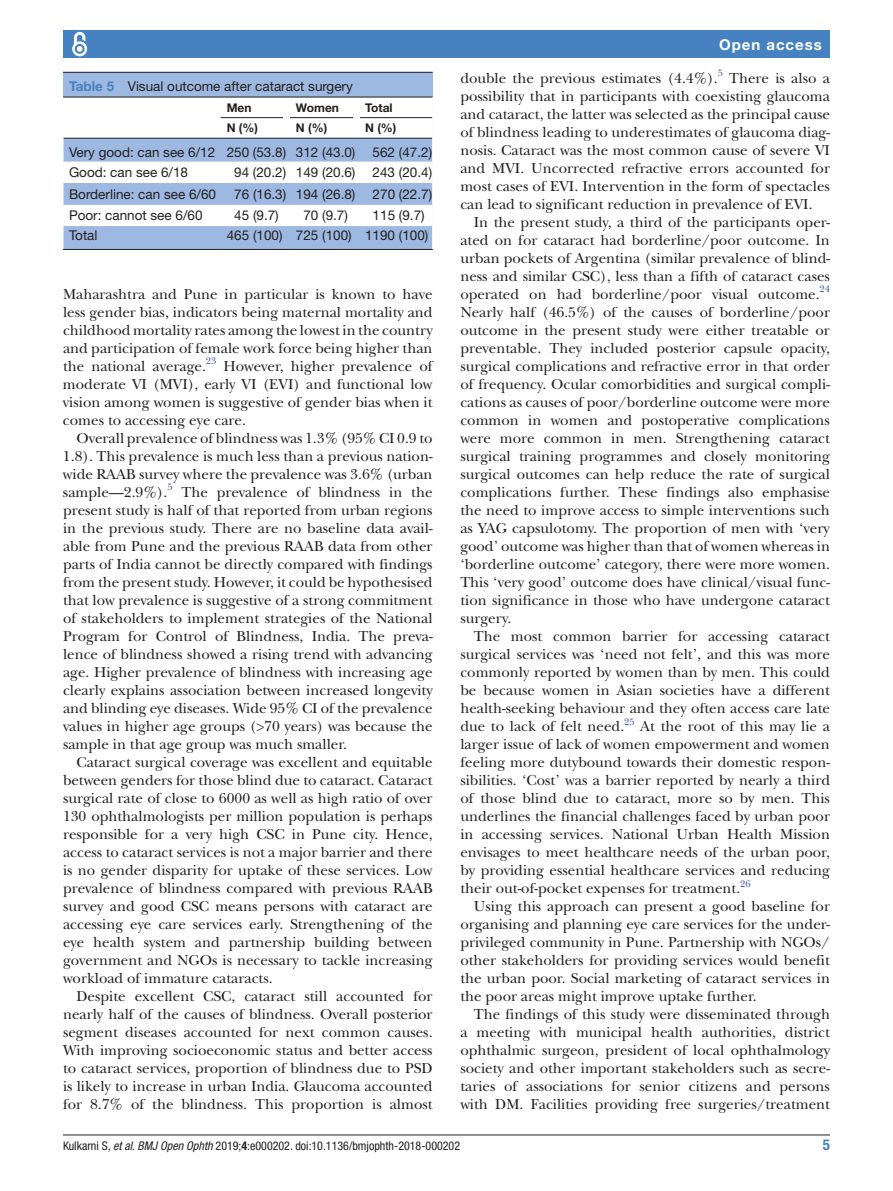
<style>
.page{position:relative;width:893px;height:1191px;background:#fff}
.page>*{position:absolute;margin:0;border:0;box-sizing:border-box;transform-origin:0 0}
.t1{font:15px/18px "New Baskerville";color:#231f20;text-align:justify}
.t2{font:700 15px "Helvetica Neue LT Std";letter-spacing:.065em;color:#fff}
.t3{font:700 condensed 15px "Helvetica Neue LT Std";color:#4681c2}
.t4{font:13.5px "Helvetica Neue LT Std";color:#231f20}
.t5{font:condensed 12px "Helvetica Neue LT Std";color:#231f20}
.t6{font:700 12px "Helvetica Neue LT Std";color:#231f20}
.t7{font:9.9px "New Baskerville";color:#3853a3}
.s1{font-weight:700;color:#4681c2}
.s2{font-style:italic}
.s3{font-weight:700}
</style>
<div class="page">
<hr style="left:63px;top:1134px;width:767px;height:1px;background:#231f20">
<div style="left:63px;top:31px;width:767px;height:27px;background:#4681c2"></div>
<svg style="left:72px;top:31px;width:16px;height:26px"></svg>
<div style="left:63px;top:73px;width:370px;height:177px;background:#9db9e1"></div>
<hr style="left:63px;top:72px;width:370px;height:1px;background:#231f20">
<hr style="left:63px;top:249px;width:158px;height:1px;background:#231f20">
<hr style="left:221px;top:249px;width:69px;height:1px;background:#231f20">
<hr style="left:290px;top:249px;width:69px;height:1px;background:#231f20">
<hr style="left:359px;top:249px;width:74px;height:1px;background:#231f20">
<svg style="left:63px;top:97px;width:370px;height:152px"></svg>
<p class="t4" style="left:69px;top:78px;width:285px"><span class="s1">Table 5</span> Visual outcome after cataract surgery</p>
<p class="t6" style="left:227px;top:100px;width:26px">Men</p>
<p class="t6" style="left:296px;top:100px;width:45px">Women</p>
<p class="t6" style="left:365px;top:100px;width:29px">Total</p>
<p class="t6" style="left:227px;top:120px;width:33px">N (%)</p>
<p class="t6" style="left:296px;top:120px;width:33px">N (%)</p>
<p class="t6" style="left:365px;top:120px;width:33px">N (%)</p>
<p class="t4" style="left:69px;top:144px;width:288px">Very good: can see 6/12 250 (53.8) 312 (43.0)</p>
<p class="t4" style="left:373px;top:144px;width:61px">562 (47.2)</p>
<p class="t4" style="left:69px;top:164px;width:121px">Good: can see 6/18</p>
<p class="t4" style="left:234px;top:164px;width:123px">94 (20.2) 149 (20.6)</p>
<p class="t4" style="left:373px;top:164px;width:61px">243 (20.4)</p>
<p class="t4" style="left:69px;top:186px;width:149px">Borderline: can see 6/60</p>
<p class="t4" style="left:234px;top:186px;width:123px">76 (16.3) 194 (26.8)</p>
<p class="t4" style="left:373px;top:186px;width:61px">270 (22.7)</p>
<p class="t4" style="left:69px;top:207px;width:135px">Poor: cannot see 6/60</p>
<p class="t4" style="left:234px;top:207px;width:46px">45 (9.7)</p>
<p class="t4" style="left:303px;top:207px;width:46px">70 (9.7)</p>
<p class="t4" style="left:373px;top:207px;width:54px">115 (9.7)</p>
<p class="t4" style="left:69px;top:228px;width:30px">Total</p>
<p class="t4" style="left:227px;top:228px;width:203px">465 (100) 725 (100) 1190 (100)</p>
<p class="t1" style="left:63px;top:285px;width:371px">Maharashtra and Pune in particular is known to have less gender bias, indicators being maternal mortality and childhood mortality rates among the lowest in the country and participation of female work force being higher than the national average.</p>
<p class="t7" style="left:206px;top:355px;width:12px">23</p>
<p class="t1" style="left:63px;top:357px;width:371px;text-indent:160px">However, higher prevalence of moderate VI (MVI), early VI (EVI) and functional low vision among women is suggestive of gender bias when it comes to accessing eye care.</p>
<p class="t1" style="left:63px;top:429px;width:371px;text-indent:14px">Overall prevalence of blindness was 1.3% (95% CI 0.9 to 1.8). This prevalence is much less than a previous nation&shy;wide RAAB survey where the prevalence was 3.6% (urban sample—2.9%).</p>
<p class="t7" style="left:167px;top:481px;width:7px">5</p>
<p class="t1" style="left:63px;top:483px;width:371px;text-indent:118px">The prevalence of blindness in the present study is half of that reported from urban regions in the previous study. There are no baseline data avail&shy;able from Pune and the previous RAAB data from other parts of India cannot be directly compared with findings from the present study. However, it could be hypothesised that low prevalence is suggestive of a strong commitment of stakeholders to implement strategies of the National Program for Control of Blindness, India. The preva&shy;lence of blindness showed a rising trend with advancing age. Higher prevalence of blindness with increasing age clearly explains association between increased longevity and blinding eye diseases. Wide 95% CI of the prevalence values in higher age groups (&gt;70 years) was because the sample in that age group was much smaller.</p>
<p class="t1" style="left:63px;top:753px;width:371px;text-indent:14px">Cataract surgical coverage was excellent and equitable between genders for those blind due to cataract. Cataract surgical rate of close to 6000 as well as high ratio of over 130 ophthalmologists per million population is perhaps responsible for a very high CSC in Pune city. Hence, access to cataract services is not a major barrier and there is no gender disparity for uptake of these services. Low prevalence of blindness compared with previous RAAB survey and good CSC means persons with cataract are accessing eye care services early. Strengthening of the eye health system and partnership building between government and NGOs is necessary to tackle increasing workload of immature cataracts.</p>
<p class="t1" style="left:63px;top:987px;width:371px;text-indent:14px">Despite excellent CSC, cataract still accounted for nearly half of the causes of blindness. Overall posterior segment diseases accounted for next common causes.<br>With improving socioeconomic status and better access to cataract services, proportion of blindness due to PSD is likely to increase in urban India. Glaucoma accounted for 8.7% of the blindness. This proportion is almost</p>
<p class="t2" style="left:719px;top:35px;width:104px">Open access</p>
<p class="t1" style="left:460px;top:69px;width:371px">double the previous estimates (4.4%).<sup>5</sup> There is also a possibility that in participants with coexisting glaucoma and cataract, the latter was selected as the principal cause of blindness leading to underestimates of glaucoma diag&shy;nosis. Cataract was the most common cause of severe VI and MVI. Uncorrected refractive errors accounted for most cases of EVI. Intervention in the form of spectacles can lead to significant reduction in prevalence of EVI.</p>
<p class="t1" style="left:460px;top:213px;width:371px;text-indent:14px">In the present study, a third of the participants oper&shy;ated on for cataract had borderline/poor outcome. In urban pockets of Argentina (similar prevalence of blind&shy;ness and similar CSC), less than a fifth of cataract cases operated on had borderline/poor visual outcome.</p>
<p class="t7" style="left:820px;top:283px;width:12px">24</p>
<p class="t1" style="left:460px;top:303px;width:371px">Nearly half (46.5%) of the causes of borderline/poor outcome in the present study were either treatable or preventable. They included posterior capsule opacity, surgical complications and refractive error in that order of frequency. Ocular comorbidities and surgical compli&shy;cations as causes of poor/borderline outcome were more common in women and postoperative complications were more common in men. Strengthening cataract surgical training programmes and closely monitoring surgical outcomes can help reduce the rate of surgical complications further. These findings also emphasise the need to improve access to simple interventions such as YAG capsulotomy. The proportion of men with ‘very good’ outcome was higher than that of women whereas in ‘borderline outcome’ category, there were more women.<br>This ‘very good’ outcome does have clinical/visual func&shy;tion significance in those who have undergone cataract surgery.</p>
<p class="t1" style="left:460px;top:627px;width:371px;text-indent:14px">The most common barrier for accessing cataract surgical services was ‘need not felt’, and this was more commonly reported by women than by men. This could be because women in Asian societies have a different health-seeking behaviour and they often access care late due to lack of felt need.</p>
<p class="t7" style="left:624px;top:715px;width:12px">25</p>
<p class="t1" style="left:460px;top:717px;width:371px;text-indent:180px">At the root of this may lie a larger issue of lack of women empowerment and women feeling more dutybound towards their domestic respon&shy;sibilities. ‘Cost’ was a barrier reported by nearly a third of those blind due to cataract, more so by men. This underlines the financial challenges faced by urban poor in accessing services. National Urban Health Mission envisages to meet healthcare needs of the urban poor, by providing essential healthcare services and reducing their out-of-pocket expenses for treatment.</p>
<p class="t7" style="left:740px;top:877px;width:12px">26</p>
<p class="t1" style="left:460px;top:897px;width:371px;text-indent:14px">Using this approach can present a good baseline for organising and planning eye care services for the under&shy;privileged community in Pune. Partnership with NGOs/ other stakeholders for providing services would benefit the urban poor. Social marketing of cataract services in the poor areas might improve uptake further.</p>
<p class="t1" style="left:460px;top:1005px;width:371px;text-indent:14px">The findings of this study were disseminated through a meeting with municipal health authorities, district ophthalmic surgeon, president of local ophthalmology society and other important stakeholders such as secre&shy;taries of associations for senior citizens and persons with DM. Facilities providing free surgeries/treatment</p>
<p class="t5" style="left:63px;top:1138px;width:399px">Kulkarni S, <span class="s2">et al</span>. <span class="s2">BMJ Open Ophth</span> 2019;<span class="s3">4</span>:e000202. doi:10.1136/bmjophth-2018-000202</p>
<p class="t3" style="left:823px;top:1135px;width:9px">5</p>
</div>
